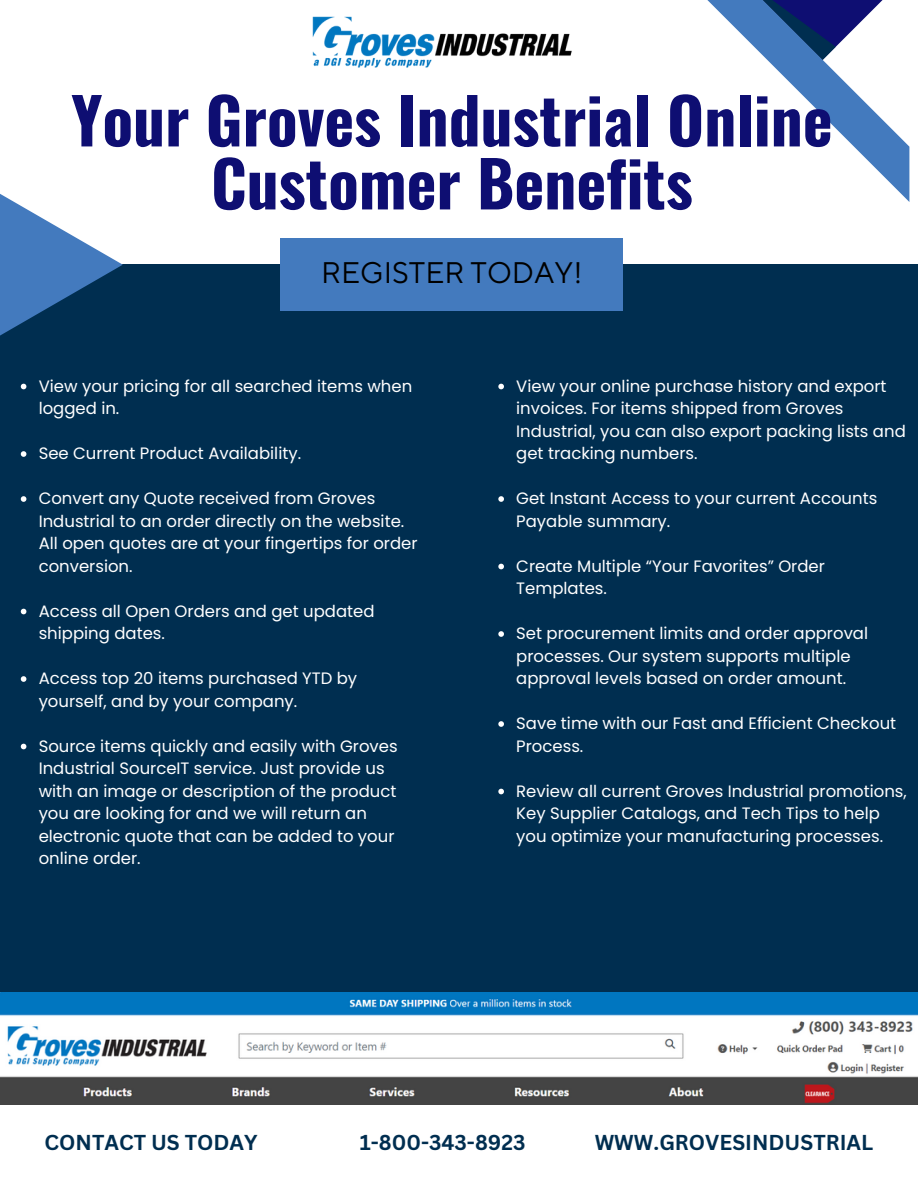
<style>
.page{position:relative;width:918px;height:1188px;background:#fff}
.page>*{position:absolute;margin:0;border:0;box-sizing:border-box;transform-origin:0 0}
.t1{font:700 63.45px/63px "Oswald";color:#0e0e72;text-align:center}
.t2{font:29.7px "TT Norms Pro";color:#000}
.t3{font:700 21px "Canva Sans";color:#002e50}
.t4{font:16.5px/22.5px "Poppins";color:#fff}
</style>
<div class="page">
<div style="left:0;top:265px;width:918px;height:727px;background:#002e50"></div>
<div style="left:281px;top:238px;width:342px;height:73px;background:#437abe"></div>
<svg style="left:707px;top:0;width:202px;height:202px"></svg>
<svg style="left:736px;top:0;width:173px;height:60px"></svg>
<svg style="left:0;top:194px;width:122px;height:142px"></svg>
<img style="left:0;top:992px;width:918px;height:113px">
<img style="left:312px;top:16px;width:260px;height:52px">
<svg style="left:21px;top:384px;width:5px;height:5px"></svg>
<svg style="left:21px;top:451px;width:5px;height:6px"></svg>
<svg style="left:21px;top:496px;width:5px;height:6px"></svg>
<svg style="left:21px;top:609px;width:5px;height:5px"></svg>
<svg style="left:21px;top:676px;width:5px;height:6px"></svg>
<svg style="left:21px;top:744px;width:5px;height:5px"></svg>
<svg style="left:498px;top:384px;width:6px;height:5px"></svg>
<svg style="left:498px;top:496px;width:6px;height:6px"></svg>
<svg style="left:498px;top:564px;width:6px;height:5px"></svg>
<svg style="left:498px;top:631px;width:6px;height:6px"></svg>
<svg style="left:498px;top:721px;width:6px;height:6px"></svg>
<svg style="left:498px;top:789px;width:6px;height:5px"></svg>
<p class="t1" style="left:71px;top:86px;width:763px">Your Groves Industrial Online<br>Customer Benefits</p>
<p class="t2" style="left:321px;top:254px;width:263px">REGISTER TODAY!</p>
<p class="t4" style="left:39px;top:375px;width:375px">View your pricing for all searched items when logged in.</p>
<h2 class="t4" style="left:39px;top:442px;width:264px">See Current Product Availability.</h2>
<p class="t4" style="left:39px;top:487px;width:380px">Convert any Quote received from Groves Industrial to an order directly on the website.<br>All open quotes are at your fingertips for order conversion.</p>
<p class="t4" style="left:39px;top:600px;width:337px">Access all Open Orders and get updated shipping dates.</p>
<p class="t4" style="left:39px;top:667px;width:320px">Access top 20 items purchased YTD by yourself, and by your company.</p>
<p class="t4" style="left:39px;top:735px;width:361px">Source items quickly and easily with Groves Industrial SourceIT service. Just provide us with an image or description of the product you are looking for and we will return an electronic quote that can be added to your online order.</p>
<p class="t4" style="left:516px;top:375px;width:391px">View your online purchase history and export invoices. For items shipped from Groves Industrial, you can also export packing lists and get tracking numbers.</p>
<p class="t4" style="left:516px;top:487px;width:363px">Get Instant Access to your current Accounts<br>Payable summary.</p>
<p class="t4" style="left:516px;top:555px;width:310px">Create Multiple “Your Favorites” Order<br>Templates.</p>
<p class="t4" style="left:516px;top:622px;width:353px">Set procurement limits and order approval processes. Our system supports multiple approval levels based on order amount.</p>
<p class="t4" style="left:516px;top:712px;width:381px">Save time with our Fast and Efficient Checkout<br>Process.</p>
<p class="t4" style="left:516px;top:780px;width:392px">Review all current Groves Industrial promotions,<br>Key Supplier Catalogs, and Tech Tips to help you optimize your manufacturing processes.</p>
<p class="t3" style="left:45px;top:1128px;width:215px">CONTACT US TODAY</p>
<p class="t3" style="left:360px;top:1128px;width:167px">1-800-343-8923</p>
<h3 class="t3" style="left:595px;top:1128px;width:280px">WWW.GROVESINDUSTRIAL</h3>
</div>
